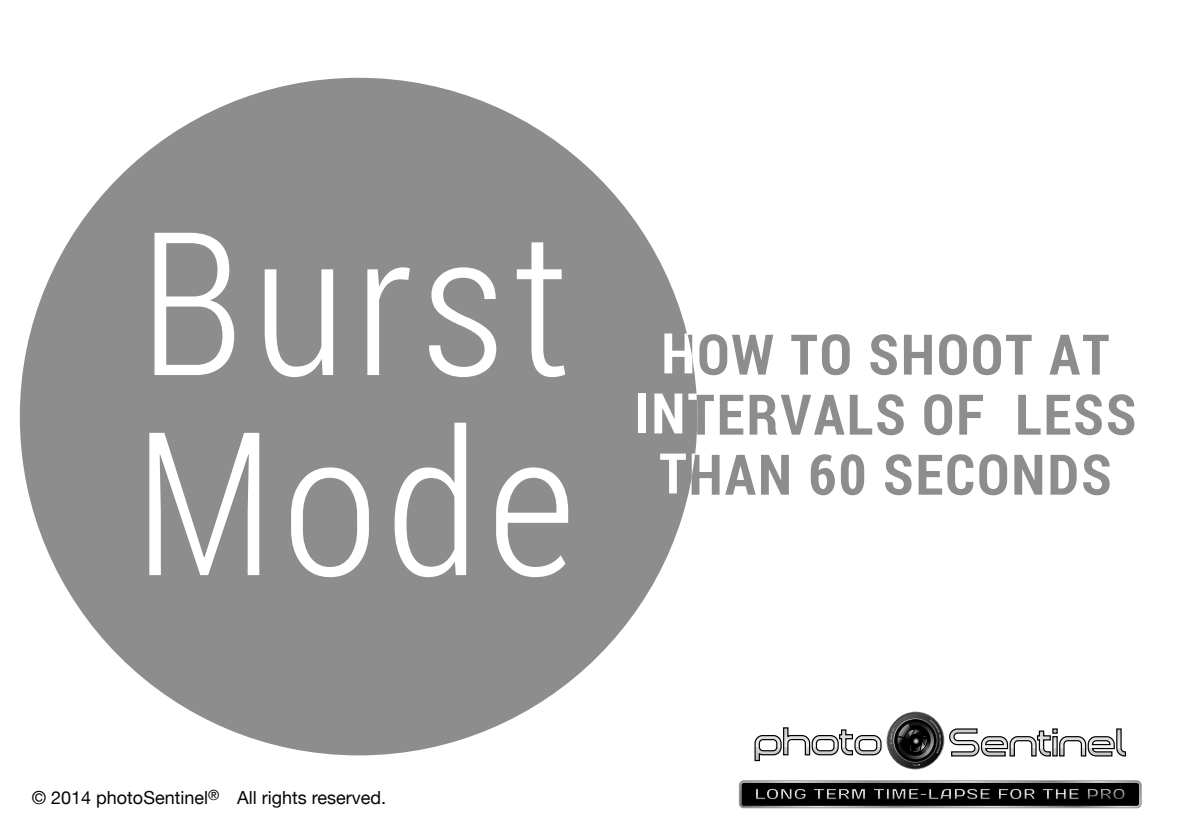
<style>
.page{position:relative;width:1196px;height:836px;background:#fff}
.page>*{position:absolute;margin:0;border:0;box-sizing:border-box;transform-origin:0 0}
.t1{font:300 199.8px/199.8px "Roboto Condensed";letter-spacing:.04em;color:#fff}
.t2{font:700 56px/60px "Roboto Condensed";letter-spacing:.04em;color:#8d8d8d;text-align:center}
.t3{font:18px "Helvetica Neue";color:#050505}
</style>
<div class="page">
<svg style="left:886px;top:711px;width:58px;height:58px"></svg>
<svg style="left:887px;top:712px;width:56px;height:56px"></svg>
<svg style="left:888px;top:713px;width:54px;height:54px"></svg>
<svg style="left:893px;top:718px;width:44px;height:44px"></svg>
<svg style="left:893px;top:718px;width:43px;height:43px"></svg>
<svg style="left:894px;top:719px;width:42px;height:42px"></svg>
<svg style="left:896px;top:720px;width:38px;height:39px"></svg>
<svg style="left:896px;top:721px;width:37px;height:37px"></svg>
<div style="left:900px;top:724px;width:30px;height:31px;background:#000;border-radius:15px"></div>
<svg style="left:890px;top:719px;width:50px;height:34px"></svg>
<svg style="left:754px;top:727px;width:128px;height:34px"></svg>
<svg style="left:949px;top:728px;width:177px;height:29px"></svg>
<svg style="left:739px;top:780px;width:401px;height:27px;background:#2f2f2f"></svg>
<div style="left:20px;top:78px;width:677px;height:677px;background:#8d8d8d;border-radius:50%"></div>
<h1 class="t1" style="left:134px;top:197px;width:443px">Burst<br>Mode</h1>
<p class="t2" style="left:634px;top:322px;width:503px">HOW TO SHOOT AT<br>INTERVALS OF LESS<br>THAN 60 SECONDS</p>
<p class="t3" style="left:32px;top:784px;width:356px">© 2014 photoSentinel<sup>®</sup> All rights reserved.</p>
</div>
